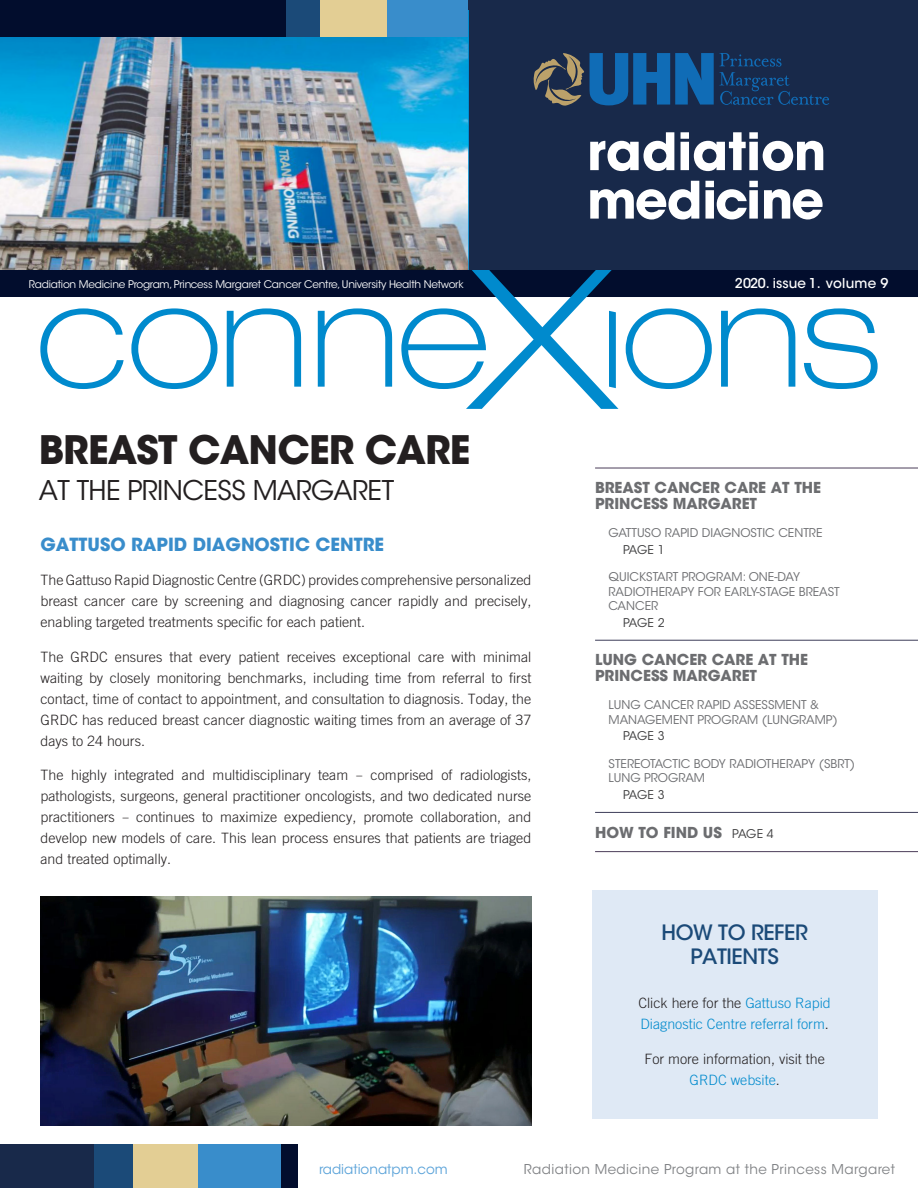
<style>
.page{position:relative;width:918px;height:1188px;background:#fff}
.page>*{position:absolute;margin:0;border:0;box-sizing:border-box;transform-origin:0 0}
._01_header_1_line_1{font:700 39px "ITC Avant Garde Std";letter-spacing:-.02em;color:#231f20}
._01__header_1__line{font:27px "ITC Avant Garde Std";letter-spacing:-.02em;color:#231f20}
._01__header_1__line-2{font:500 21px/24px "ITC Avant Garde Std";letter-spacing:-.02em;color:#1b4a78;text-align:center}
._03_body_copy_first{font:700 18px "ITC Avant Garde Std";color:#398dcb}
._00_TOC_front_page{font:700 15px/16.5px "ITC Avant Garde Std";color:#6c6d70}
._03_body_copy_auto_l{font:300 14.25px/21px "Trade Gothic LT Std";color:#231f20;text-align:justify}
._03_body_copy_auto_l-2{font:300 14.25px/21px "Trade Gothic LT Std";color:#008acd}
.t1{font:13.5px "ITC Avant Garde Std";letter-spacing:.03em;color:#808285}
.t2{font:500 13.5px "ITC Avant Garde Std";color:#fff}
.t3{font:13.5px "ITC Avant Garde Std";color:#5ba3d9}
._00_TOC_front_page-2{font:12px/14.4px "ITC Avant Garde Std";color:#6c6d70}
._00_TOC_front_page-3{font:12px "ITC Avant Garde Std";letter-spacing:-.025em;color:#3e3e3f}
.t4{font:10.5px "ITC Avant Garde Std";letter-spacing:-.02em;color:#fff}
.s1{font-family:"Open Sans"}
.s2{font-weight:400;font-size:12px;color:#3e3e3f}
.s3{color:#231f20}
.s4{color:#008acd}
</style>
<div class="page">
<div style="left:0;top:0;width:918px;height:292px;background:#18294a"></div>
<div style="left:132px;top:1145px;width:67px;height:43px;background:#e3ce94"></div>
<div style="left:280px;top:1145px;width:18px;height:43px;background:#020d2d"></div>
<div style="left:0;top:1145px;width:102px;height:43px;background:#18294a"></div>
<div style="left:94px;top:1145px;width:39px;height:43px;background:#1b4a78"></div>
<div style="left:199px;top:1145px;width:82px;height:43px;background:#398dcb"></div>
<img style="left:40px;top:896px;width:491px;height:229px">
<div style="left:592px;top:890px;width:286px;height:228px;background:#dfe9f5"></div>
<img style="left:0;top:37px;width:468px;height:233px">
<hr style="left:595px;top:640px;width:323px;height:1px;background:#3c3d59">
<hr style="left:595px;top:812px;width:323px;height:1px;background:#3c3d59">
<hr style="left:595px;top:468px;width:323px;height:1px;background:#4b3d59">
<hr style="left:595px;top:851px;width:323px;height:1px;background:#4b3d59">
<div style="left:0;top:0;width:287px;height:37px;background:#020d2d"></div>
<div style="left:286px;top:0;width:34px;height:37px;background:#1b4a78"></div>
<div style="left:320px;top:0;width:67px;height:37px;background:#e3ce94"></div>
<div style="left:387px;top:0;width:81px;height:37px;background:#398dcb"></div>
<div style="left:0;top:270px;width:918px;height:27px;background:#020d2d"></div>
<svg style="left:534px;top:53px;width:50px;height:53px"></svg>
<svg style="left:590px;top:53px;width:239px;height:52px"></svg>
<svg style="left:590px;top:181px;width:233px;height:39px"></svg>
<svg style="left:590px;top:132px;width:233px;height:39px"></svg>
<svg style="left:40px;top:270px;width:838px;height:139px"></svg>
<p class="t4" style="left:29px;top:277px;width:436px">Radiation Medicine Program, Princess Margaret Cancer Centre, University Health Network</p>
<p class="t2" style="left:735px;top:274px;width:155px">2020. issue 1. volume 9</p>
<p class="_01_header_1_line_1" style="left:39px;top:424px;width:433px">BREAST CANCER CARE</p>
<p class="_01__header_1__line" style="left:39px;top:474px;width:357px">AT THE PRINCESS MARGARET</p>
<p class="_03_body_copy_first" style="left:40px;top:532px;width:345px">GATTUSO RAPID DIAGNOSTIC CENTRE</p>
<p class="_03_body_copy_auto_l" style="left:40px;top:569px;width:492px">The Gattuso Rapid Diagnostic Centre (GRDC) provides comprehensive personalized breast cancer care by screening and diagnosing cancer rapidly and precisely, enabling targeted treatments specific for each patient.</p>
<p class="_03_body_copy_auto_l" style="left:40px;top:646px;width:492px">The GRDC ensures that every patient receives exceptional care with minimal waiting by closely monitoring benchmarks, including time from referral to first contact, time of contact to appointment, and consultation to diagnosis. Today, the GRDC has reduced breast cancer diagnostic waiting times from an average of 37 days to 24 hours.</p>
<p class="_03_body_copy_auto_l" style="left:40px;top:764px;width:492px">The highly integrated and multidisciplinary team <span class="s1">–</span> comprised of radiologists, pathologists, surgeons, general practitioner oncologists, and two dedicated nurse practitioners <span class="s1">–</span> continues to maximize expediency, promote collaboration, and develop new models of care. This lean process ensures that patients are triaged and treated optimally.</p>
<p class="_00_TOC_front_page" style="left:595px;top:479px;width:227px">BREAST CANCER CARE AT THE<br>PRINCESS MARGARET</p>
<p class="_00_TOC_front_page-2" style="left:609px;top:526px;width:215px">GATTUSO RAPID DIAGNOSTIC CENTRE</p>
<p class="_00_TOC_front_page-3" style="left:623px;top:542px;width:43px">PAGE 1</p>
<p class="_00_TOC_front_page-2" style="left:609px;top:570px;width:233px">QUICKSTART PROGRAM: ONE-DAY<br>RADIOTHERAPY FOR EARLY-STAGE BREAST<br>CANCER</p>
<p class="_00_TOC_front_page-3" style="left:623px;top:615px;width:43px">PAGE 2</p>
<p class="_00_TOC_front_page" style="left:595px;top:651px;width:215px">LUNG CANCER CARE AT THE<br>PRINCESS MARGARET</p>
<p class="_00_TOC_front_page-2" style="left:609px;top:698px;width:231px">LUNG CANCER RAPID ASSESSMENT &amp;<br>MANAGEMENT PROGRAM (LUNGRAMP)</p>
<p class="_00_TOC_front_page-3" style="left:623px;top:728px;width:43px">PAGE 3</p>
<p class="_00_TOC_front_page-2" style="left:609px;top:757px;width:248px">STEREOTACTIC BODY RADIOTHERAPY (SBRT)<br>LUNG PROGRAM</p>
<p class="_00_TOC_front_page-3" style="left:623px;top:787px;width:43px">PAGE 3</p>
<p class="_00_TOC_front_page" style="left:595px;top:824px;width:180px">HOW TO FIND US <span class="s2">PAGE 4</span></p>
<p class="_01__header_1__line-2" style="left:662px;top:921px;width:148px">HOW TO REFER<br>PATIENTS</p>
<p class="_03_body_copy_auto_l-2" style="left:638px;top:992px;width:194px"><span class="s3">Click here for the</span> Gattuso Rapid<br>Diagnostic Centre referral form<span class="s3">.</span></p>
<p class="_03_body_copy_auto_l" style="left:644px;top:1048px;width:182px;text-align:center">For more information, visit the<br><span class="s4">GRDC website</span>.</p>
<p class="t3" style="left:319px;top:1161px;width:130px">radiationatpm.com</p>
<p class="t1" style="left:524px;top:1161px;width:373px">Radiation Medicine Program at the Princess Margaret</p>
</div>
